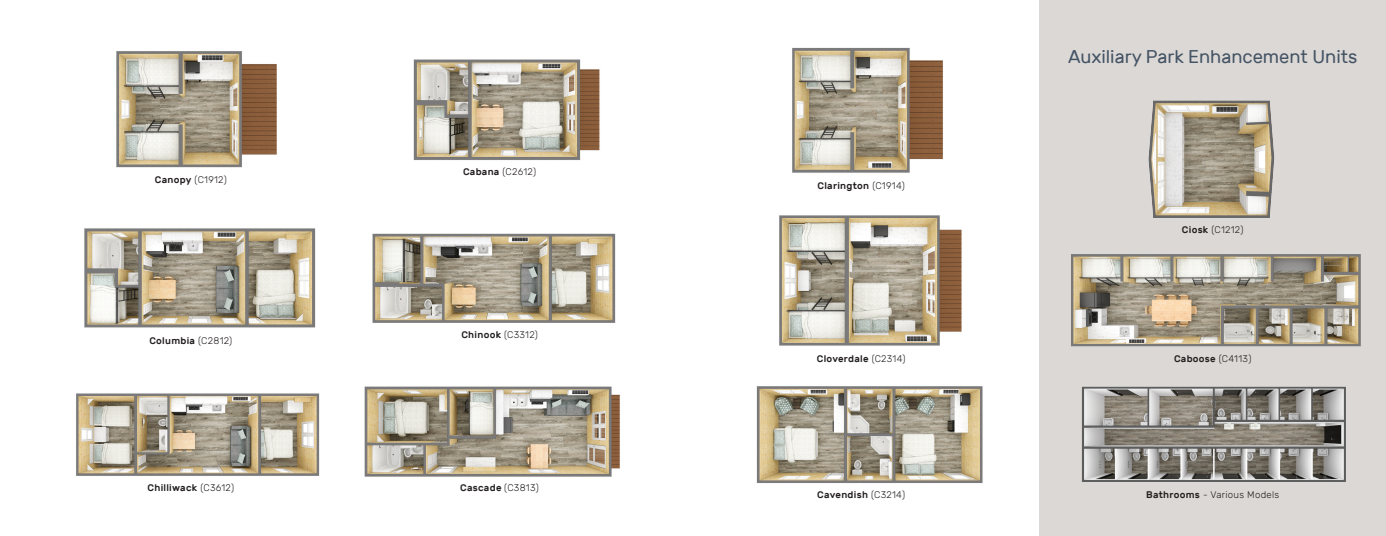
<style>
.page{position:relative;width:1386px;height:536px;background:#fff}
.page>*{position:absolute;margin:0;border:0;box-sizing:border-box;transform-origin:0 0}
.t1{font:18.38px "Rubik";color:#445465}
.t2{font:500 9.62px "Rubik";letter-spacing:.03em;color:#231f20}
.t3{font:300 9.62px "Rubik";letter-spacing:.03em;color:#231f20}
.s1{font-weight:500}
.s2{font-weight:300}
</style>
<div class="page">
<img style="left:413px;top:59px;width:187px;height:101px">
<img style="left:116px;top:51px;width:161px;height:117px">
<img style="left:372px;top:233px;width:244px;height:90px">
<img style="left:84px;top:228px;width:232px;height:100px">
<img style="left:364px;top:386px;width:256px;height:91px">
<img style="left:76px;top:393px;width:244px;height:83px">
<div style="left:1040px;top:0;width:346px;height:536px;background:#dcd8d5"></div>
<img style="left:756px;top:386px;width:227px;height:97px">
<img style="left:779px;top:215px;width:183px;height:131px">
<img style="left:1148px;top:100px;width:127px;height:118px">
<img style="left:792px;top:47px;width:151px;height:126px">
<img style="left:1071px;top:254px;width:290px;height:93px">
<img style="left:1081px;top:386px;width:265px;height:96px">
<p class="t3" style="left:155px;top:174px;width:73px"><span class="s1">Canopy</span> (C1912)</p>
<p class="t2" style="left:149px;top:335px;width:84px">Columbia <span class="s2">(C2812)</span></p>
<p class="t3" style="left:463px;top:167px;width:75px"><span class="s1">Cabana</span> (C2612)</p>
<p class="t2" style="left:461px;top:329px;width:78px">Chinook <span class="s2">(C3312)</span></p>
<p class="t2" style="left:148px;top:482px;width:88px">Chilliwack <span class="s2">(C3612)</span></p>
<p class="t2" style="left:460px;top:482px;width:80px">Cascade <span class="s2">(C3813)</span></p>
<p class="t2" style="left:818px;top:180px;width:89px">Clarington <span class="s2">(C1914)</span></p>
<p class="t2" style="left:817px;top:353px;width:90px">Cloverdale <span class="s2">(C2314)</span></p>
<p class="t2" style="left:817px;top:489px;width:89px">Cavendish <span class="s2">(C3214)</span></p>
<p class="t1" style="left:1068px;top:46px;width:291px">Auxiliary Park Enhancement Units</p>
<p class="t3" style="left:1182px;top:224px;width:63px"><span class="s1">Ciosk</span> (C1212)</p>
<p class="t2" style="left:1174px;top:353px;width:79px">Caboose <span class="s2">(C4113)</span></p>
<p class="t3" style="left:1146px;top:489px;width:135px"><span class="s1">Bathrooms</span> - Various Models</p>
</div>
